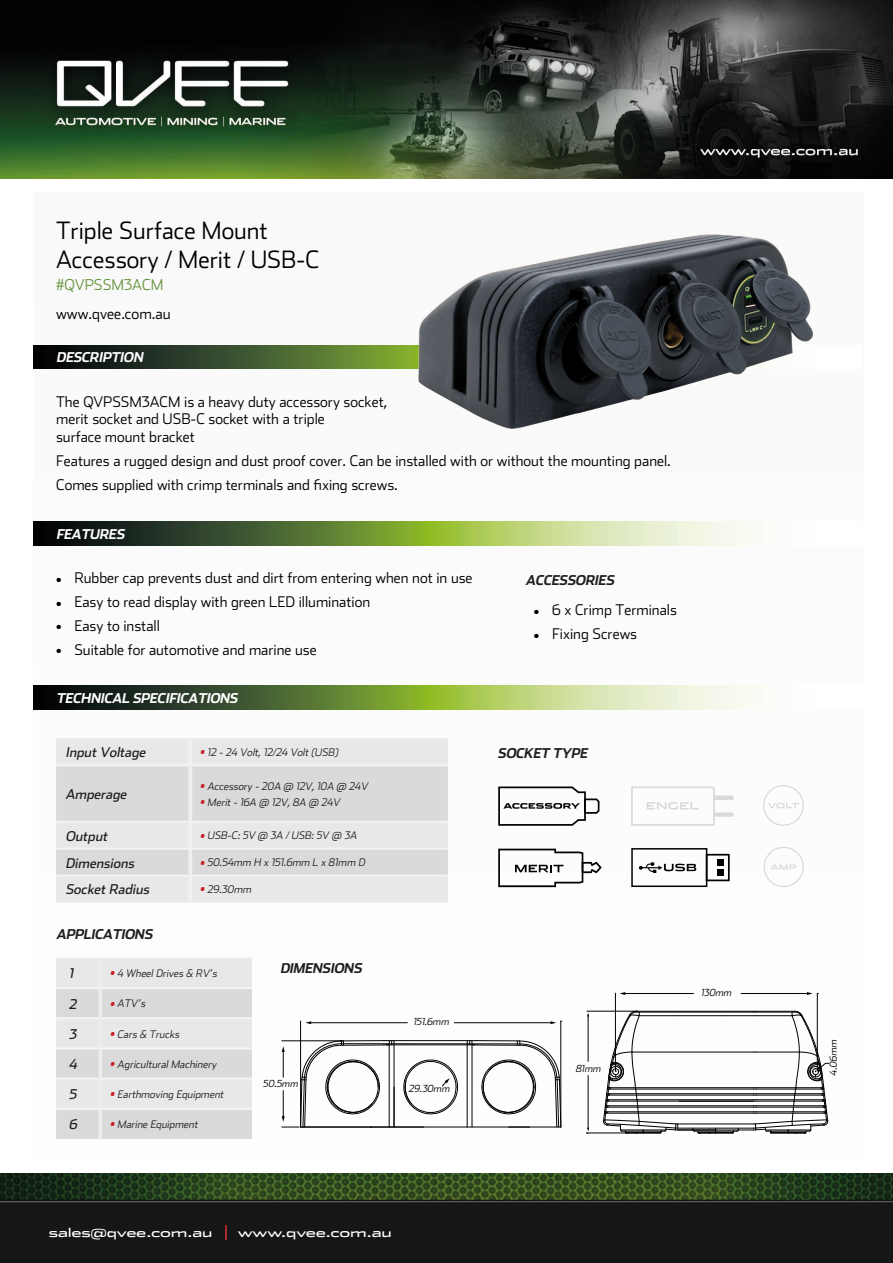
<style>
.page{position:relative;width:893px;height:1263px;background:#fff}
.page>*{position:absolute;margin:0;border:0;box-sizing:border-box;transform-origin:0 0}
.t1{font:300 24px/28.8px "Stainless";color:#010000}
.t2{font:300 15px "Stainless";color:#010000}
.t3{font:300 15px "Stainless";color:#65933d}
.t4{font:300 14.7px/17.7px "Stainless";color:#010000}
.t5{font:italic 13.5px "Stainless";color:#221e1f}
.t6{font:italic 700 13.5px "Stainless";color:#221e1f}
.t7{font:italic 700 13.5px "Stainless";color:#fff}
.t8{font:12px "Stainless Ext";letter-spacing:-.02em;color:#fff}
.Techspec{font:italic 300 10.5px "Stainless";color:#221e1f}
.t9{font:italic 300 9.75px "Stainless";color:#010000}
.s1{color:#c72026}
</style>
<div class="page">
<div style="left:33px;top:193px;width:830px;height:969px;background:#fbfbfb"></div>
<img style="left:0;top:1174px;width:893px;height:89px">
<img style="left:0;top:0;width:893px;height:179px">
<img style="left:33px;top:345px;width:350px;height:24px">
<img style="left:33px;top:522px;width:703px;height:24px">
<svg style="left:225px;top:1225px;width:2px;height:15px"></svg>
<img style="left:33px;top:686px;width:703px;height:24px">
<svg style="left:498px;top:786px;width:101px;height:40px"></svg>
<svg style="left:763px;top:785px;width:41px;height:41px"></svg>
<svg style="left:631px;top:786px;width:103px;height:40px"></svg>
<svg style="left:763px;top:847px;width:41px;height:40px"></svg>
<svg style="left:498px;top:849px;width:104px;height:38px"></svg>
<svg style="left:707px;top:854px;width:23px;height:27px"></svg>
<div style="left:631px;top:848px;width:76px;height:39px;border:2px solid #020201"></div>
<svg style="left:639px;top:862px;width:57px;height:11px"></svg>
<div style="left:717px;top:859px;width:7px;height:7px;background:#020201"></div>
<div style="left:717px;top:869px;width:7px;height:7px;background:#020201"></div>
<svg style="left:56px;top:738px;width:392px;height:164px;background:#e1e0e1"></svg>
<hr style="left:188px;top:738px;width:4px;height:26px;background:#f0f0f1">
<hr style="left:188px;top:766px;width:4px;height:55px;background:#f0f0f1">
<hr style="left:188px;top:823px;width:4px;height:24px;background:#f0f0f1">
<hr style="left:188px;top:850px;width:4px;height:24px;background:#f0f0f1">
<hr style="left:188px;top:877px;width:4px;height:25px;background:#f0f0f1">
<hr style="left:56px;top:764px;width:134px;height:2px;background:#f4f3f4">
<hr style="left:56px;top:821px;width:134px;height:2px;background:#f4f3f4">
<hr style="left:56px;top:847px;width:134px;height:3px;background:#f4f3f4">
<hr style="left:56px;top:874px;width:134px;height:3px;background:#f4f3f4">
<hr style="left:190px;top:764px;width:258px;height:2px;background:#f4f3f4">
<hr style="left:190px;top:821px;width:258px;height:2px;background:#f4f3f4">
<hr style="left:190px;top:847px;width:258px;height:3px;background:#f4f3f4">
<hr style="left:190px;top:874px;width:258px;height:3px;background:#f4f3f4">
<hr style="left:300px;top:1021px;width:1px;height:106px;background:#020201">
<hr style="left:561px;top:1021px;width:1px;height:106px;background:#020201">
<hr style="left:310px;top:1022px;width:97px;height:1px;background:#020201">
<hr style="left:454px;top:1022px;width:98px;height:1px;background:#020201">
<svg style="left:551px;top:1021px;width:11px;height:3px"></svg>
<svg style="left:282px;top:1040px;width:280px;height:88px"></svg>
<hr style="left:741px;top:993px;width:67px;height:1px;background:#020201">
<hr style="left:624px;top:993px;width:70px;height:1px;background:#020201">
<hr style="left:615px;top:993px;width:1px;height:78px;background:#020201">
<hr style="left:817px;top:993px;width:1px;height:78px;background:#020201">
<svg style="left:807px;top:992px;width:11px;height:3px"></svg>
<hr style="left:588px;top:1016px;width:1px;height:45px;background:#010000">
<hr style="left:588px;top:1075px;width:1px;height:53px;background:#010000">
<hr style="left:587px;top:1011px;width:50px;height:1px;background:#010000">
<hr style="left:586px;top:1133px;width:39px;height:1px;background:#010000">
<svg style="left:602px;top:1010px;width:227px;height:124px"></svg>
<svg style="left:56px;top:958px;width:196px;height:181px;background:#e1e1e1"></svg>
<hr style="left:98px;top:958px;width:4px;height:29px;background:#ececed">
<hr style="left:98px;top:989px;width:4px;height:28px;background:#ececed">
<hr style="left:98px;top:1019px;width:4px;height:28px;background:#ededee">
<hr style="left:98px;top:1049px;width:4px;height:28px;background:#ececed">
<hr style="left:98px;top:1080px;width:4px;height:28px;background:#ececed">
<hr style="left:98px;top:1110px;width:4px;height:29px;background:#ececee">
<hr style="left:56px;top:987px;width:44px;height:2px;background:#f4f3f4">
<hr style="left:100px;top:987px;width:152px;height:2px;background:#f4f3f4">
<hr style="left:56px;top:1017px;width:44px;height:2px;background:#f4f3f4">
<hr style="left:100px;top:1017px;width:152px;height:2px;background:#f4f3f4">
<hr style="left:56px;top:1047px;width:44px;height:2px;background:#f4f3f4">
<hr style="left:100px;top:1047px;width:152px;height:2px;background:#f4f3f4">
<hr style="left:56px;top:1077px;width:44px;height:3px;background:#f4f3f4">
<hr style="left:100px;top:1077px;width:152px;height:3px;background:#f4f3f4">
<hr style="left:56px;top:1108px;width:44px;height:2px;background:#f4f3f4">
<hr style="left:100px;top:1108px;width:152px;height:2px;background:#f4f3f4">
<img style="left:383px;top:234px;width:430px;height:195px">
<p class="t1" style="left:56px;top:216px;width:265px">Triple Surface Mount<br>Accessory / Merit / USB-C</p>
<p class="t3" style="left:56px;top:276px;width:109px">#QVPSSM3ACM</p>
<p class="t2" style="left:56px;top:304px;width:116px">www.qvee.com.au</p>
<p class="t7" style="left:56px;top:349px;width:91px">DESCRIPTION</p>
<p class="t4" style="left:56px;top:392px;width:333px">The QVPSSM3ACM is a heavy duty accessory socket, merit socket and USB-C socket with a triple<br>surface mount bracket</p>
<p class="t4" style="left:56px;top:452px;width:616px">Features a rugged design and dust proof cover. Can be installed with or without the mounting panel.</p>
<p class="t4" style="left:56px;top:476px;width:343px">Comes supplied with crimp terminals and fixing screws.</p>
<p class="t7" style="left:56px;top:526px;width:73px">FEATURES</p>
<p class="t4" style="left:56px;top:569px;width:418px">● Rubber cap prevents dust and dirt from entering when not in use</p>
<p class="t4" style="left:56px;top:593px;width:315px">● Easy to read display with green LED illumination</p>
<p class="t4" style="left:56px;top:617px;width:105px">● Easy to install</p>
<p class="t4" style="left:56px;top:640px;width:262px">● Suitable for automotive and marine use</p>
<p class="t7" style="left:56px;top:690px;width:186px">TECHNICAL SPECIFICATIONS</p>
<p class="t5" style="left:65px;top:744px;width:84px">InputVoltage</p>
<p class="Techspec" style="left:200px;top:746px;width:142px"><span class="s1">•</span> 12 - 24 Volt,12/24 Volt(USB)</p>
<p class="t5" style="left:65px;top:786px;width:65px">Amperage</p>
<p class="Techspec" style="left:200px;top:780px;width:172px"><span class="s1">•</span> Accessory - 20A @ 12V,10A @ 24V</p>
<p class="Techspec" style="left:200px;top:796px;width:144px"><span class="s1">•</span> Merit- 16A @ 12V,8A @ 24V</p>
<p class="t5" style="left:65px;top:828px;width:46px">Output</p>
<p class="Techspec" style="left:200px;top:829px;width:161px"><span class="s1">•</span> USB-C:5V @ 3A /USB:5V @ 3A</p>
<p class="t5" style="left:65px;top:854px;width:73px">Dimensions</p>
<p class="Techspec" style="left:200px;top:856px;width:169px"><span class="s1">•</span> 50.54mm H x 151.6mm L x 81mm D</p>
<p class="t5" style="left:65px;top:881px;width:88px">SocketRadius</p>
<p class="Techspec" style="left:200px;top:883px;width:55px"><span class="s1">•</span> 29.30mm</p>
<p class="t6" style="left:56px;top:926px;width:101px">APPLICATIONS</p>
<p class="t5" style="left:69px;top:965px;width:9px">1</p>
<p class="Techspec" style="left:110px;top:967px;width:111px"><span class="s1">•</span> 4 WheelDrives &amp; RV’s</p>
<p class="t5" style="left:69px;top:995px;width:12px">2</p>
<p class="Techspec" style="left:110px;top:997px;width:39px"><span class="s1">•</span> ATV’s</p>
<p class="t5" style="left:69px;top:1026px;width:12px">3</p>
<p class="Techspec" style="left:110px;top:1027px;width:73px"><span class="s1">•</span> Cars &amp; Trucks</p>
<p class="t5" style="left:69px;top:1056px;width:12px">4</p>
<p class="Techspec" style="left:110px;top:1058px;width:110px"><span class="s1">•</span> AgriculturalMachinery</p>
<p class="t5" style="left:69px;top:1086px;width:12px">5</p>
<p class="Techspec" style="left:110px;top:1088px;width:117px"><span class="s1">•</span> Earthmoving Equipment</p>
<p class="t5" style="left:69px;top:1116px;width:12px">6</p>
<p class="Techspec" style="left:110px;top:1118px;width:92px"><span class="s1">•</span> Marine Equipment</p>
<p class="t6" style="left:280px;top:960px;width:86px">DIMENSIONS</p>
<p class="t9" style="left:263px;top:1078px;width:39px">50.5mm</p>
<p class="t9" style="left:413px;top:1016px;width:39px">151.6mm</p>
<p class="t9" style="left:409px;top:1083px;width:44px">29.30mm</p>
<p class="t6" style="left:526px;top:572px;width:93px">ACCESSORIES</p>
<p class="t4" style="left:534px;top:601px;width:144px">● 6 x Crimp Terminals</p>
<p class="t4" style="left:534px;top:625px;width:104px">● Fixing Screws</p>
<p class="t6" style="left:497px;top:745px;width:94px">SOCKET TYPE</p>
<p class="t9" style="left:575px;top:1062px;width:29px">81mm</p>
<p class="t9" style="left:701px;top:986px;width:34px">130mm</p>
<p class="t8" style="left:49px;top:1225px;width:165px">sales@qvee.com.au</p>
<p class="t8" style="left:238px;top:1225px;width:156px">www.qvee.com.au</p>
<p class="t9" style="left:828px;top:1076px;width:39px;rotate:-90deg">4.06mm</p>
</div>
